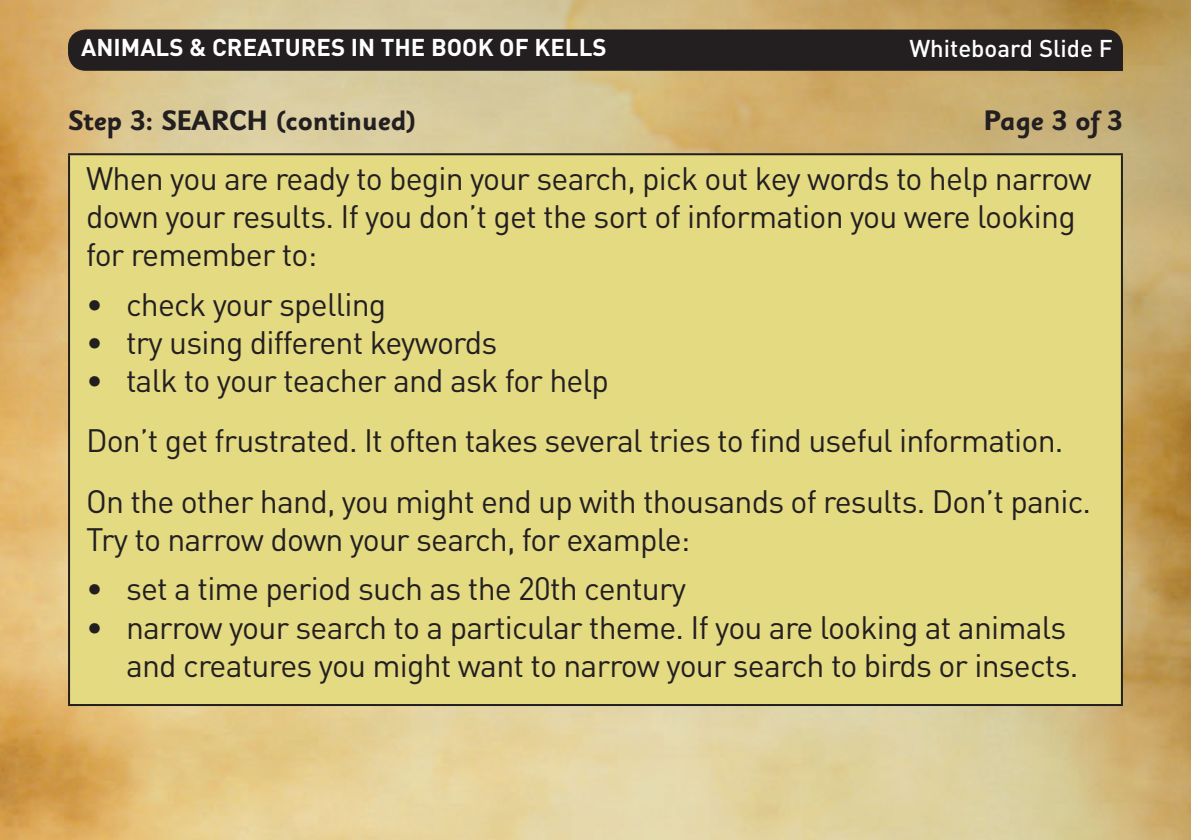
<style>
.page{position:relative;width:1191px;height:840px;background:#fff}
.page>*{position:absolute;margin:0;border:0;box-sizing:border-box;transform-origin:0 0}
.t1{font:32px/38px "DIN Pro";letter-spacing:-.025em;color:#231f20}
.t2{font:700 28px "Sassoon Sans Std";letter-spacing:-.02em;color:#231f20}
.t3{font:700 24px "DIN Pro";color:#fff}
.t4{font:500 24px "DIN Pro";color:#fff}
</style>
<div class="page">
<img style="left:0;top:0;width:1191px;height:839px">
<div style="left:69px;top:30px;width:1053px;height:40px;background:#231f20;border-radius:17px"></div>
<div style="left:68px;top:29px;width:1055px;height:42px;border:1px solid #231f20;border-radius:17px"></div>
<div style="left:1029px;top:51px;width:94px;height:20px;background:#231f20"></div>
<div style="left:69px;top:154px;width:1053px;height:550px;background:#e3da82"></div>
<hr style="left:68px;top:153px;width:1055px;height:2px;background:#231f20">
<hr style="left:68px;top:155px;width:2px;height:548px;background:#231f20">
<hr style="left:1121px;top:155px;width:2px;height:548px;background:#231f20">
<hr style="left:68px;top:703px;width:1055px;height:2px;background:#231f20">
<p class="t3" style="left:81px;top:31px;width:527px">ANIMALS &amp; CREATURES IN THE BOOK OF KELLS</p>
<p class="t4" style="left:909px;top:32px;width:205px">Whiteboard Slide F</p>
<p class="t2" style="left:68px;top:103px;width:350px">Step 3: SEARCH (continued)</p>
<p class="t1" style="left:86px;top:158px;width:1007px">When you are ready to begin your search, pick out key words to help narrow down your results. If you don’t get the sort of information you were looking for remember to:</p>
<p class="t1" style="left:86px;top:283px;width:302px">• check your spelling</p>
<p class="t1" style="left:86px;top:321px;width:413px">• try using different keywords</p>
<p class="t1" style="left:86px;top:348px;width:1006px;line-height:60.6px">• talk to your teacher and ask for help<br>Don’t get frustrated. It often takes several tries to find useful information.<br>On the other hand, you might end up with thousands of results. Don’t panic.</p>
<p class="t1" style="left:86px;top:519px;width:606px">Try to narrow down your search, for example:</p>
<p class="t1" style="left:86px;top:568px;width:601px">• set a time period such as the 20th century</p>
<p class="t1" style="left:126px;top:606px;width:954px;text-indent:-40px">• narrow your search to a particular theme. If you are looking at animals and creatures you might want to narrow your search to birds or insects.</p>
<p class="t2" style="left:983px;top:103px;width:141px">Page 3 of 3</p>
</div>
